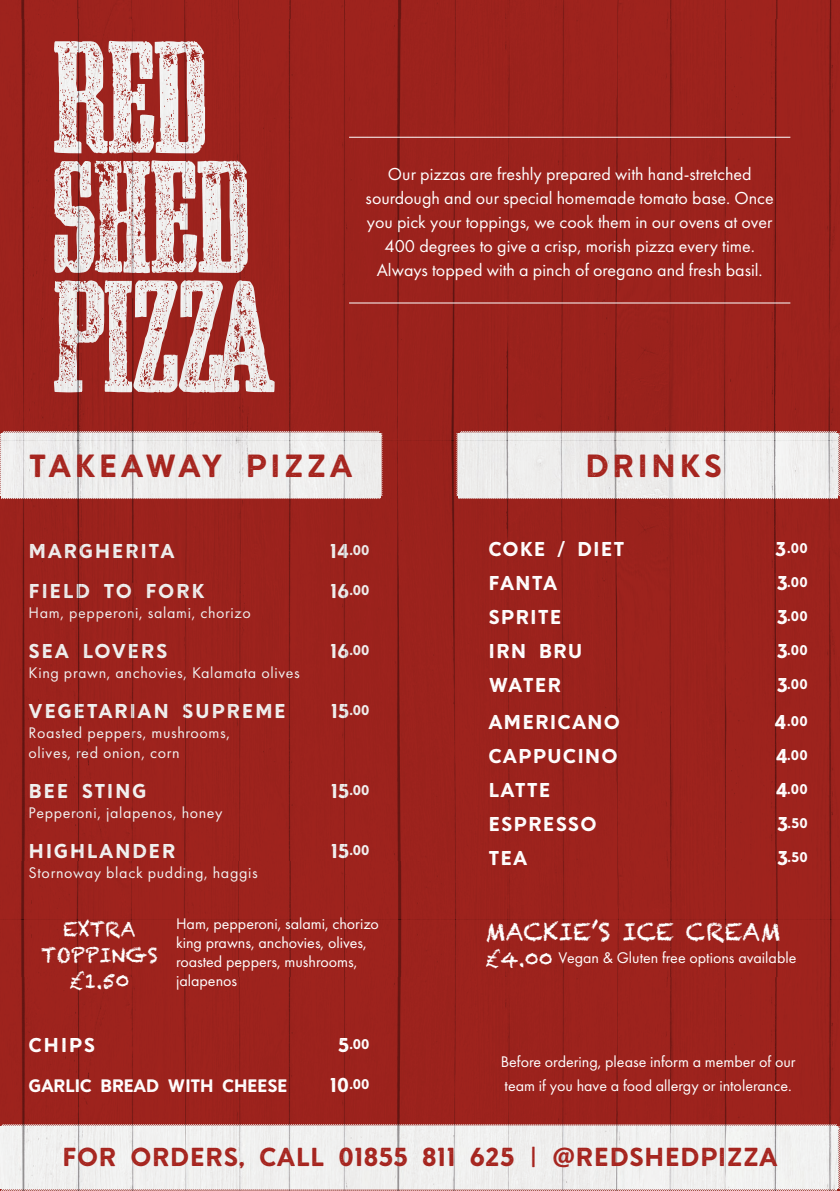
<style>
.page{position:relative;width:840px;height:1191px;background:#fff}
.page>*{position:absolute;margin:0;border:0;box-sizing:border-box;transform-origin:0 0}
.t1{font:32px "S&S Grey Hood Eleven";letter-spacing:.1em;color:#a6251f}
.t2{font:26px "S&S Grey Hood Eleven";letter-spacing:.01em;color:#a6251f}
.t3{font:24px "Chalkduster";color:#fff}
.t4{font:20px "S&S Grey Hood Eleven";letter-spacing:.06em;color:#fff}
.t5{font:20px/26px "Chalkduster";color:#fff;text-align:center}
.t6{font:18px/24px "Futura PT";color:#fff;text-align:center}
.t7{font:18px "S&S Grey Hood Eleven";letter-spacing:-.03em;color:#fff}
.t8{font:16px/19.2px "Futura PT";color:#fff}
.t9{font:16px/20px "Futura PT";letter-spacing:.04em;color:#fff}
.t10{font:14px "S&S Grey Hood Eleven";letter-spacing:.025em;color:#fff}
.s1{font-size:20px}
.s2{font-family:"Chalkduster";font-size:20px}
</style>
<div class="page">
<img style="left:0;top:0;width:839px;height:1191px">
<hr style="left:349px;top:137px;width:440px;height:1px;background:#fff">
<hr style="left:349px;top:302px;width:440px;height:1px;background:#fff">
<p class="t6" style="left:365px;top:161px;width:409px">Our pizzas are freshly prepared with hand-stretched sourdough and our special homemade tomato base. Once you pick your toppings, we cook them in our ovens at over 400 degrees to give a crisp, morish pizza every time.<br>Always topped with a pinch of oregano and fresh basil.</p>
<h1 class="t1" style="left:29px;top:447px;width:325px">TAKEAWAY PIZZA</h1>
<h1 class="t1" style="left:584px;top:447px;width:139px">DRINKS</h1>
<p class="t4" style="left:29px;top:539px;width:147px">MARGHERITA</p>
<p class="t10" style="left:329px;top:542px;width:42px"><span class="s1">14</span>.00</p>
<p class="t4" style="left:29px;top:579px;width:177px">FIELD TO FORK</p>
<p class="t10" style="left:330px;top:582px;width:41px"><span class="s1">16</span>.00</p>
<p class="t9" style="left:29px;top:602px;width:223px">Ham, pepperoni, salami, chorizo</p>
<p class="t4" style="left:29px;top:639px;width:140px">SEA LOVERS</p>
<p class="t10" style="left:330px;top:642px;width:41px"><span class="s1">16</span>.00</p>
<p class="t9" style="left:29px;top:662px;width:272px">King prawn, anchovies, Kalamata olives</p>
<p class="t4" style="left:29px;top:699px;width:259px">VEGETARIAN SUPREME</p>
<p class="t10" style="left:330px;top:702px;width:41px"><span class="s1">15</span>.00</p>
<p class="t9" style="left:29px;top:722px;width:203px">Roasted peppers, mushrooms, olives, red onion, corn</p>
<p class="t4" style="left:29px;top:779px;width:119px">BEE STING</p>
<p class="t10" style="left:330px;top:782px;width:41px"><span class="s1">15</span>.00</p>
<p class="t9" style="left:29px;top:802px;width:195px">Pepperoni, jalapenos, honey</p>
<p class="t4" style="left:29px;top:839px;width:148px">HIGHLANDER</p>
<p class="t10" style="left:330px;top:842px;width:41px"><span class="s1">15</span>.00</p>
<p class="t9" style="left:29px;top:862px;width:230px">Stornoway black pudding, haggis</p>
<p class="t4" style="left:488px;top:537px;width:138px">COKE / DIET</p>
<p class="t10" style="left:774px;top:540px;width:34px"><span class="s1">3</span>.00</p>
<p class="t4" style="left:488px;top:571px;width:70px">FANTA</p>
<p class="t10" style="left:776px;top:574px;width:33px"><span class="s1">3</span>.00</p>
<p class="t4" style="left:488px;top:605px;width:75px">SPRITE</p>
<p class="t10" style="left:776px;top:608px;width:33px"><span class="s1">3</span>.00</p>
<p class="t4" style="left:488px;top:639px;width:96px">IRN BRU</p>
<p class="t10" style="left:776px;top:642px;width:33px"><span class="s1">3</span>.00</p>
<p class="t4" style="left:488px;top:673px;width:74px">WATER</p>
<p class="t10" style="left:776px;top:676px;width:33px"><span class="s1">3</span>.00</p>
<p class="t4" style="left:488px;top:710px;width:133px">AMERICANO</p>
<p class="t10" style="left:773px;top:713px;width:35px"><span class="s1">4</span>.00</p>
<p class="t4" style="left:488px;top:744px;width:131px">CAPPUCINO</p>
<p class="t10" style="left:775px;top:747px;width:34px"><span class="s1">4</span>.00</p>
<p class="t4" style="left:488px;top:778px;width:64px">LATTE</p>
<p class="t10" style="left:775px;top:781px;width:34px"><span class="s1">4</span>.00</p>
<p class="t4" style="left:488px;top:812px;width:110px">ESPRESSO</p>
<p class="t10" style="left:776px;top:815px;width:32px"><span class="s1">3</span>.50</p>
<p class="t4" style="left:488px;top:846px;width:41px">TEA</p>
<p class="t10" style="left:776px;top:849px;width:32px"><span class="s1">3</span>.50</p>
<p class="t5" style="left:41px;top:916px;width:118px">EXTRA<br>TOPPINGS £1.50</p>
<p class="t8" style="left:176px;top:913px;width:204px">Ham, pepperoni, salami, chorizo king prawns, anchovies, olives, roasted peppers, mushrooms, jalapenos</p>
<h3 class="t3" style="left:485px;top:916px;width:296px">MACKIE’S ICE CREAM</h3>
<p class="t8" style="left:485px;top:947px;width:312px"><span class="s2">£4.00</span> Vegan &amp; Gluten free options available</p>
<p class="t4" style="left:29px;top:1034px;width:68px">CHIPS</p>
<p class="t10" style="left:338px;top:1036px;width:33px"><span class="s1">5</span>.00</p>
<p class="t7" style="left:29px;top:1075px;width:260px">GARLIC BREAD WITH CHEESE</p>
<p class="t10" style="left:329px;top:1076px;width:41px"><span class="s1">10</span>.00</p>
<p class="t8" style="left:500px;top:1049px;width:296px;line-height:24px">Before ordering, please inform a member of our team if you have a food allergy or intolerance.</p>
<h2 class="t2" style="left:62px;top:1142px;width:716px">FOR ORDERS, CALL 01855 811 625 | @REDSHEDPIZZA</h2>
</div>
